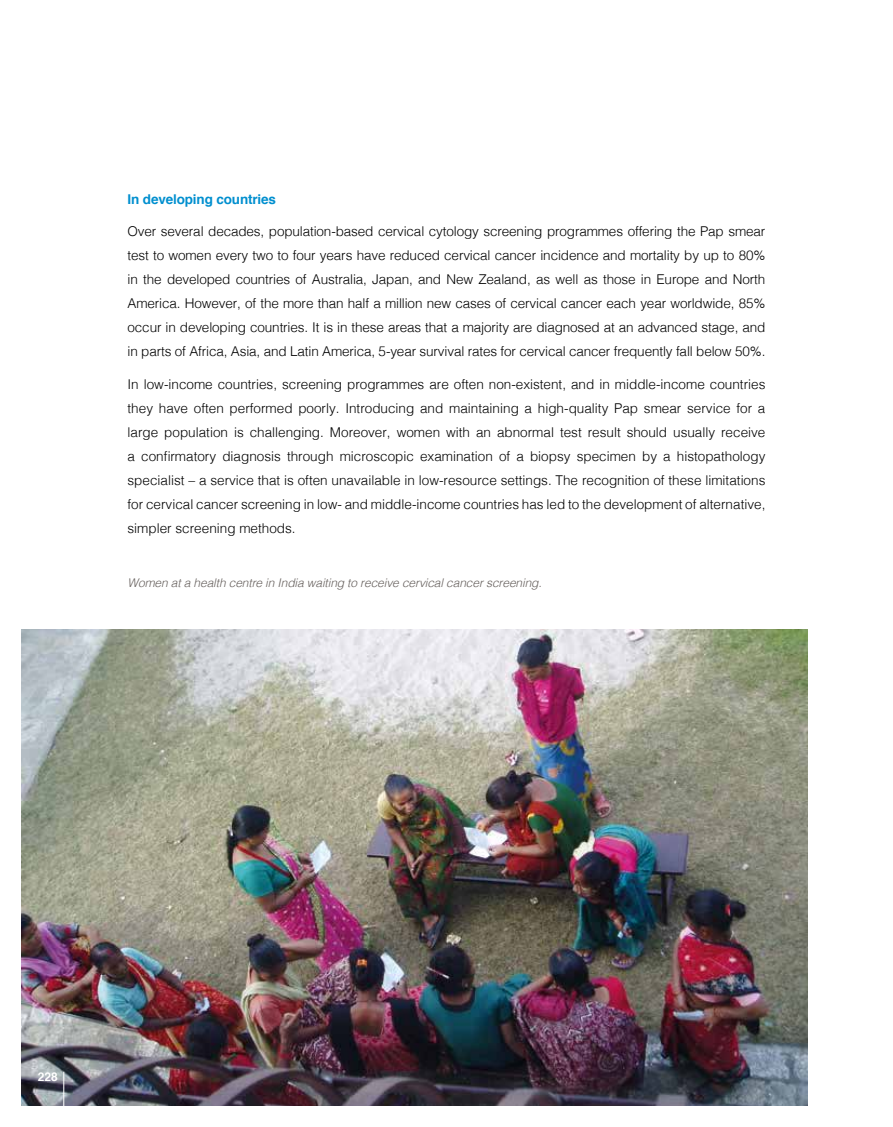
<style>
.page{position:relative;width:893px;height:1127px;background:#fff}
.page>*{position:absolute;margin:0;border:0;box-sizing:border-box;transform-origin:0 0}
.t1{font:300 13.5px/24px "Helvetica";letter-spacing:-.005em;color:#000;text-align:justify}
.t2{font:700 13.5px "Helvetica";letter-spacing:-.01em;color:#008fcf}
.t3{font:italic 300 12px "Helvetica";letter-spacing:-.01em;color:#66605d}
.t4{font:700 12px "Helvetica";color:#fff}
</style>
<div class="page">
<img style="left:21px;top:630px;width:787px;height:476px">
<hr style="left:63px;top:1071px;width:1px;height:56px;background:#fff">
<p class="t2" style="left:128px;top:188px;width:150px">In developing countries</p>
<p class="t1" style="left:128px;top:218px;width:639px">Over several decades, population-based cervical cytology screening programmes offering the Pap smear test to women every two to four years have reduced cervical cancer incidence and mortality by up to 80% in the developed countries of Australia, Japan, and New Zealand, as well as those in Europe and North America. However, of the more than half a million new cases of cervical cancer each year worldwide, 85% occur in developing countries. It is in these areas that a majority are diagnosed at an advanced stage, and in parts of Africa, Asia, and Latin America, 5-year survival rates for cervical cancer frequently fall below 50%.</p>
<p class="t1" style="left:128px;top:371px;width:639px">In low-income countries, screening programmes are often non-existent, and in middle-income countries they have often performed poorly. Introducing and maintaining a high-quality Pap smear service for a large population is challenging. Moreover, women with an abnormal test result should usually receive a confirmatory diagnosis through microscopic examination of a biopsy specimen by a histopathology specialist – a service that is often unavailable in low-resource settings. The recognition of these limitations for cervical cancer screening in low- and middle-income countries has led to the development of alternative, simpler screening methods.</p>
<p class="t3" style="left:128px;top:573px;width:416px">Women at a health centre in India waiting to receive cervical cancer screening.</p>
<p class="t4" style="left:38px;top:1067px;width:22px">228</p>
</div>
